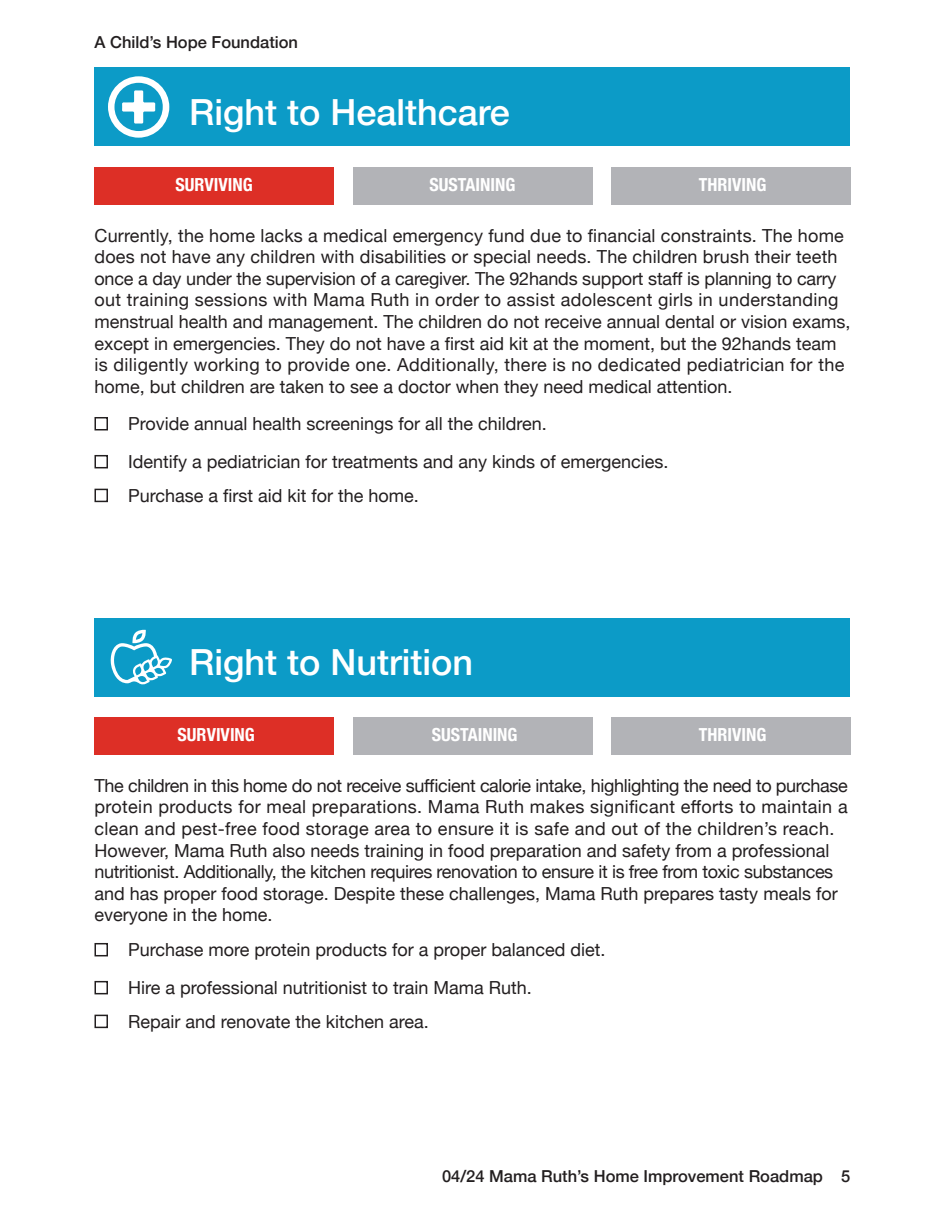
<style>
.page{position:relative;width:945px;height:1215px;background:#fff}
.page>*{position:absolute;margin:0;border:0;box-sizing:border-box;transform-origin:0 0}
.t1{font:500 36px "Helvetica Neue";color:#fff}
.Body{font:18px/21.6px "Helvetica Neue";color:#231f20}
.Table_Header{font:700 condensed 18px "Helvetica Neue";color:#fff}
.Numbering{font:500 16.5px "Helvetica Neue";color:#231f20}
</style>
<div class="page">
<div style="left:94px;top:68px;width:756px;height:78px;background:#0c9bc7"></div>
<div style="left:94px;top:618px;width:756px;height:79px;background:#0c9bc7"></div>
<svg style="left:108px;top:76px;width:61px;height:62px"></svg>
<div style="left:94px;top:417px;width:14px;height:13px;border:2px solid #231f20"></div>
<div style="left:94px;top:943px;width:14px;height:13px;border:2px solid #231f20"></div>
<div style="left:94px;top:455px;width:14px;height:13px;border:2px solid #231f20"></div>
<div style="left:94px;top:981px;width:14px;height:13px;border:2px solid #231f20"></div>
<div style="left:94px;top:489px;width:14px;height:13px;border:2px solid #231f20"></div>
<div style="left:94px;top:1015px;width:14px;height:13px;border:2px solid #231f20"></div>
<svg style="left:111px;top:630px;width:61px;height:54px"></svg>
<div style="left:94px;top:167px;width:240px;height:37px;background:#dd2f26"></div>
<div style="left:353px;top:167px;width:239px;height:37px;background:#b2b3b7"></div>
<div style="left:611px;top:167px;width:239px;height:37px;background:#b2b3b7"></div>
<div style="left:94px;top:717px;width:240px;height:37px;background:#dd2f26"></div>
<div style="left:353px;top:717px;width:239px;height:37px;background:#b2b3b7"></div>
<div style="left:611px;top:717px;width:239px;height:37px;background:#b2b3b7"></div>
<p class="Numbering" style="left:94px;top:29px;width:205px">A Child’s Hope Foundation</p>
<h3 class="t1" style="left:189px;top:83px;width:322px">Right to Healthcare</h3>
<p class="Table_Header" style="left:175px;top:169px;width:79px">SURVIVING</p>
<p class="Table_Header" style="left:430px;top:169px;width:87px">SUSTAINING</p>
<p class="Table_Header" style="left:699px;top:169px;width:69px">THRIVING</p>
<p class="Body" style="left:94px;top:226px;width:757px">Currently, the home lacks a medical emergency fund due to financial constraints. The home does not have any children with disabilities or special needs. The children brush their teeth once a day under the supervision of a caregiver. The 92hands support staff is planning to carry out training sessions with Mama Ruth in order to assist adolescent girls in understanding menstrual health and management. The children do not receive annual dental or vision exams, except in emergencies. They do not have a first aid kit at the moment, but the 92hands team is diligently working to provide one. Additionally, there is no dedicated pediatrician for the home, but children are taken to see a doctor when they need medical attention.</p>
<p class="Body" style="left:128px;top:414px;width:420px">Provide annual health screenings for all the children.</p>
<p class="Body" style="left:128px;top:452px;width:542px">Identify a pediatrician for treatments and any kinds of emergencies.</p>
<p class="Body" style="left:128px;top:486px;width:292px">Purchase a first aid kit for the home.</p>
<h3 class="t1" style="left:189px;top:633px;width:286px">Right to Nutrition</h3>
<p class="Table_Header" style="left:178px;top:720px;width:79px">SURVIVING</p>
<p class="Table_Header" style="left:432px;top:720px;width:87px">SUSTAINING</p>
<p class="Table_Header" style="left:699px;top:720px;width:69px">THRIVING</p>
<p class="Body" style="left:94px;top:776px;width:755px">The children in this home do not receive sufficient calorie intake, highlighting the need to purchase protein products for meal preparations. Mama Ruth makes significant efforts to maintain a clean and pest-free food storage area to ensure it is safe and out of the children’s reach.<br>However, Mama Ruth also needs training in food preparation and safety from a professional nutritionist. Additionally, the kitchen requires renovation to ensure it is free from toxic substances and has proper food storage. Despite these challenges, Mama Ruth prepares tasty meals for everyone in the home.</p>
<p class="Body" style="left:128px;top:940px;width:479px">Purchase more protein products for a proper balanced diet.</p>
<p class="Body" style="left:128px;top:978px;width:405px">Hire a professional nutritionist to train Mama Ruth.</p>
<p class="Body" style="left:128px;top:1012px;width:302px">Repair and renovate the kitchen area.</p>
<p class="Numbering" style="left:442px;top:1163px;width:410px">04/24 Mama Ruth’s Home Improvement Roadmap 5</p>
</div>
